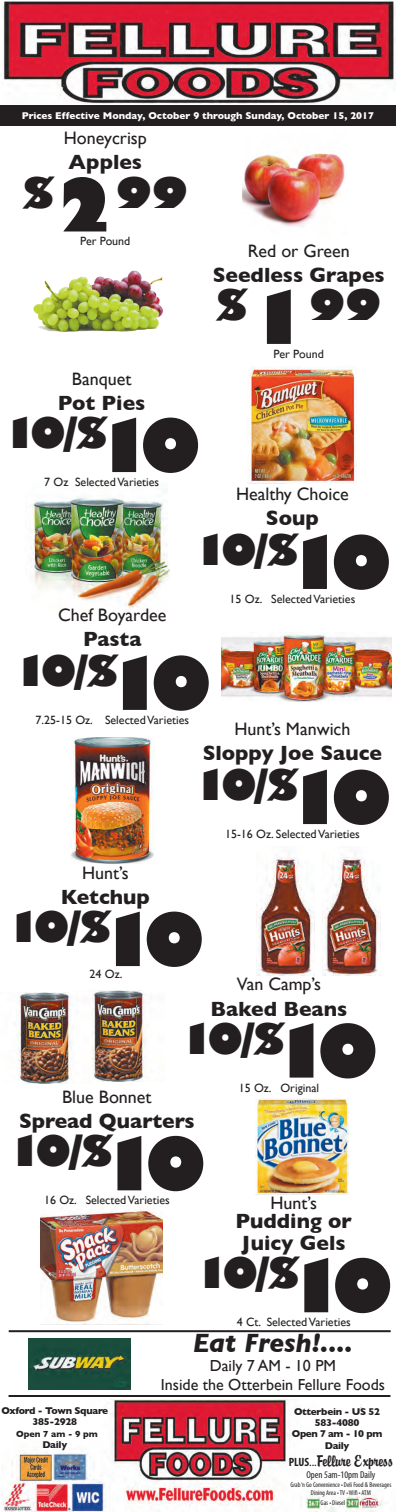
<style>
.page{position:relative;width:396px;height:1512px;background:#fff}
.page>*{position:absolute;margin:0;border:0;box-sizing:border-box;transform-origin:0 0}
.t1{font:800 72px "Gill Sans";letter-spacing:-.21em;color:#231f20}
.t2{font:800 42px "Gill Sans";letter-spacing:-.18em;color:#231f20}
.t3{font:italic 700 27px "Gill Sans";color:#231f20}
.t4{font:700 21px/22px "Gill Sans";color:#231f20;text-align:center}
.t5{font:18px "Gill Sans";color:#231f20}
.t6{font:16px/19.2px "Gill Sans";color:#231f20;text-align:center}
.t7{font:16px "AT Brophy Script";color:#231f20}
.t8{font:12px "Gill Sans";color:#231f20}
.t9{font:700 10px/11px "Gill Sans";letter-spacing:-.03em;color:#231f20;text-align:center}
.t10{font:700 10px "Gill Sans";color:#fff}
.t11{font:condensed 10px "Myriad Pro";color:#231f20}
.t12{font:700 9px "Gill Sans";color:#231f20}
.t13{font:condensed 7px/8.4px "Myriad Pro";color:#231f20;text-align:center}
.s1{font-size:72px}
.s2{font-family:"Myriad Pro";font-weight:700;font-stretch:condensed;font-size:12px}
.s3{font-family:"Myriad Pro";font-size:12px}
</style>
<div class="page">
<img style="left:40px;top:1207px;width:123px;height:117px">
<img style="left:25px;top:497px;width:144px;height:115px">
<img style="left:2px;top:1399px;width:380px;height:113px">
<div style="left:0;top:105px;width:396px;height:20px;background:#231f20"></div>
<img style="left:1px;top:1px;width:395px;height:103px">
<hr style="left:9px;top:1330px;width:382px;height:2px;background:#231f20">
<img style="left:29px;top:1338px;width:101px;height:52px">
<hr style="left:9px;top:1395px;width:381px;height:2px;background:#231f20">
<div style="left:6px;top:1427px;width:102px;height:13px;background:#fff"></div>
<img style="left:250px;top:367px;width:107px;height:116px">
<img style="left:243px;top:153px;width:102px;height:74px">
<img style="left:70px;top:737px;width:84px;height:126px">
<img style="left:255px;top:1098px;width:94px;height:96px">
<img style="left:33px;top:270px;width:130px;height:62px">
<img style="left:222px;top:635px;width:169px;height:66px">
<img style="left:257px;top:853px;width:58px;height:123px">
<img style="left:91px;top:990px;width:55px;height:92px">
<img style="left:322px;top:853px;width:58px;height:123px">
<img style="left:17px;top:992px;width:55px;height:91px">
<p class="t10" style="left:22px;top:107px;width:354px">Prices Effective Monday, October 9 through Sunday, October 15, 2017</p>
<h3 class="t5" style="left:64px;top:128px;width:85px">Honeycrisp</h3>
<h3 class="t4" style="left:69px;top:151px;width:75px">Apples</h3>
<h2 class="t2" style="left:23px;top:159px;width:167px">$<span class="s1">2</span>99</h2>
<p class="t8" style="left:80px;top:234px;width:52px">Per Pound</p>
<h3 class="t5" style="left:248px;top:240px;width:104px">Red or Green</h3>
<h3 class="t4" style="left:213px;top:263px;width:173px">Seedless Grapes</h3>
<h2 class="t2" style="left:216px;top:272px;width:167px">$<span class="s1">1</span>99</h2>
<p class="t8" style="left:274px;top:347px;width:52px">Per Pound</p>
<h3 class="t5" style="left:72px;top:368px;width:61px">Banquet</h3>
<h3 class="t4" style="left:58px;top:392px;width:89px">Pot Pies</h3>
<h2 class="t2" style="left:2px;top:400px;width:108px">10/$</h2>
<p class="t8" style="left:44px;top:475px;width:116px">7 Oz Selected Varieties</p>
<h1 class="t1" style="left:93px;top:389px;width:109px">10</h1>
<h3 class="t5" style="left:236px;top:483px;width:114px">Healthy Choice</h3>
<h3 class="t4" style="left:266px;top:506px;width:55px">Soup</h3>
<h2 class="t2" style="left:193px;top:517px;width:108px">10/$</h2>
<p class="t8" style="left:230px;top:592px;width:127px">15 Oz. Selected Varieties</p>
<h1 class="t1" style="left:284px;top:506px;width:109px">10</h1>
<h3 class="t5" style="left:58px;top:604px;width:110px">Chef Boyardee</h3>
<h3 class="t4" style="left:83px;top:627px;width:60px">Pasta</h3>
<h2 class="t2" style="left:13px;top:638px;width:108px">10/$</h2>
<p class="t8" style="left:36px;top:713px;width:155px">7.25-15 Oz. Selected Varieties</p>
<h1 class="t1" style="left:104px;top:627px;width:109px">10</h1>
<h3 class="t5" style="left:234px;top:718px;width:118px">Hunt’s Manwich</h3>
<h3 class="t4" style="left:203px;top:742px;width:181px">Sloppy Joe Sauce</h3>
<h2 class="t2" style="left:193px;top:752px;width:108px">10/$</h2>
<p class="t8" style="left:225px;top:827px;width:136px">15-16 Oz. Selected Varieties</p>
<h1 class="t1" style="left:284px;top:741px;width:109px">10</h1>
<h3 class="t5" style="left:82px;top:862px;width:48px">Hunt’s</h3>
<h3 class="t4" style="left:61px;top:886px;width:91px">Ketchup</h3>
<h2 class="t2" style="left:6px;top:894px;width:108px">10/$</h2>
<p class="t8" style="left:90px;top:967px;width:34px">24 Oz.</p>
<h1 class="t1" style="left:97px;top:883px;width:109px">10</h1>
<h3 class="t5" style="left:237px;top:974px;width:86px">Van Camp’s</h3>
<h3 class="t4" style="left:211px;top:997px;width:138px">Baked Beans</h3>
<h2 class="t2" style="left:179px;top:1005px;width:108px">10/$</h2>
<p class="t8" style="left:239px;top:1081px;width:82px">15 Oz. Original</p>
<h1 class="t1" style="left:271px;top:995px;width:109px">10</h1>
<h3 class="t5" style="left:62px;top:1086px;width:91px">Blue Bonnet</h3>
<h3 class="t4" style="left:19px;top:1110px;width:177px">Spread Quarters</h3>
<h2 class="t2" style="left:7px;top:1118px;width:108px">10/$</h2>
<p class="t8" style="left:44px;top:1193px;width:127px">16 Oz. Selected Varieties</p>
<h1 class="t1" style="left:99px;top:1108px;width:109px">10</h1>
<h3 class="t5" style="left:270px;top:1193px;width:48px">Hunt’s</h3>
<h3 class="t4" style="left:236px;top:1210px;width:118px">Pudding or<br>Juicy Gels</h3>
<h2 class="t2" style="left:194px;top:1240px;width:108px">10/$</h2>
<p class="t8" style="left:237px;top:1315px;width:115px">4 Ct. Selected Varieties</p>
<h1 class="t1" style="left:286px;top:1229px;width:109px">10</h1>
<p class="t9" style="left:1px;top:1405px;width:108px">Oxford - Town Square<br>385-2928<br>Open 7 am - 9 pm</p>
<p class="t9" style="left:42px;top:1439px;width:26px">Daily</p>
<p class="t12" style="left:16px;top:1426px;width:83px">Open 7 am - 9 pm</p>
<h3 class="t3" style="left:193px;top:1327px;width:162px">Eat Fresh!....</h3>
<h3 class="t6" style="left:161px;top:1356px;width:226px">Daily 7 AM - 10 PM<br>Inside the Otterbein Fellure Foods</h3>
<p class="t9" style="left:292px;top:1405px;width:92px">Otterbein - US 52<br>583-4080<br>Open 7 am - 10 pm</p>
<p class="t9" style="left:325px;top:1439px;width:26px">Daily</p>
<h3 class="t7" style="left:289px;top:1451px;width:106px"><span class="s2">PLUS</span><span class="s3">...</span>Fellure Express</h3>
<p class="t11" style="left:306px;top:1469px;width:70px">Open 5am-10pm Daily</p>
<p class="t13" style="left:290px;top:1480px;width:103px">Grab ‘n Go Convenience • Deli Food &amp; Beverages<br>Dining Area • TV • Wifi • ATM</p>
<p class="t13" style="left:321px;top:1499px;width:26px">Gas • Diesel</p>
</div>
